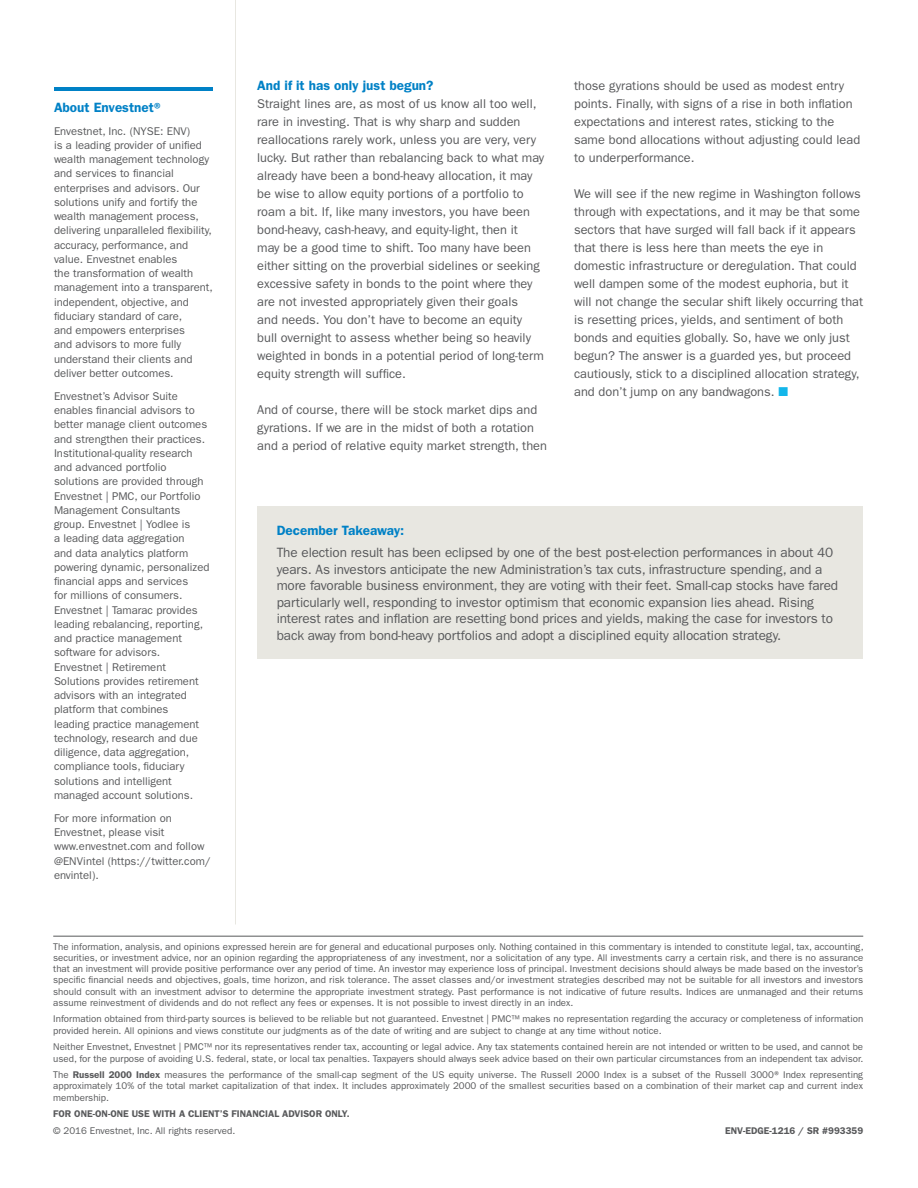
<style>
.page{position:relative;width:918px;height:1188px;background:#fff}
.page>*{position:absolute;margin:0;border:0;box-sizing:border-box;transform-origin:0 0}
.t1{font:13.5px/16.5px "ITC Franklin Gothic Std";letter-spacing:-.01em;color:#58595b}
.t2{font:600 13.5px "ITC Franklin Gothic Std";color:#0081c6}
.t3{font:12.75px/18px "ITC Franklin Gothic Std";color:#58595b}
.t4{font:11.25px/14.2px "ITC Franklin Gothic Std";color:#58595b}
.t5{font:9.75px/11.2px "ITC Franklin Gothic Std";color:#58595b;text-align:justify}
.t6{font:600 9.75px "ITC Franklin Gothic Std";color:#58595b}
.s1{color:#13b6ea}
.s2{font-weight:600}
</style>
<div class="page">
<hr style="left:54px;top:87px;width:159px;height:4px;background:#0081c6">
<div style="left:257px;top:507px;width:606px;height:152px;background:#e8e7e1"></div>
<hr style="left:235px;top:0;width:1px;height:924px;background:#e8e7e1">
<hr style="left:53px;top:936px;width:810px;height:1px;background:#58595b">
<h1 class="t2" style="left:54px;top:99px;width:111px">About Envestnet®</h1>
<p class="t4" style="left:54px;top:124px;width:160px">Envestnet, Inc. (NYSE: ENV)<br>is a leading provider of unified wealth management technology and services to financial enterprises and advisors. Our solutions unify and fortify the wealth management process, delivering unparalleled flexibility, accuracy, performance, and value. Envestnet enables<br>the transformation of wealth management into a transparent, independent, objective, and fiduciary standard of care,<br>and empowers enterprises<br>and advisors to more fully understand their clients and deliver better outcomes.</p>
<p class="t4" style="left:54px;top:389px;width:157px">Envestnet’s Advisor Suite enables financial advisors to better manage client outcomes and strengthen their practices.<br>Institutional-quality research and advanced portfolio solutions are provided through<br>Envestnet | PMC, our Portfolio<br>Management Consultants group. Envestnet | Yodlee is<br>a leading data aggregation<br>and data analytics platform powering dynamic, personalized financial apps and services<br>for millions of consumers.<br>Envestnet | Tamarac provides leading rebalancing, reporting, and practice management software for advisors.<br>Envestnet | Retirement<br>Solutions provides retirement advisors with an integrated platform that combines<br>leading practice management technology, research and due diligence, data aggregation, compliance tools, fiduciary solutions and intelligent managed account solutions.</p>
<p class="t4" style="left:54px;top:811px;width:158px">For more information on<br>Envestnet, please visit www.envestnet.com and follow @ENVintel (https://twitter.com/ envintel).</p>
<h1 class="t2" style="left:257px;top:77px;width:178px">And if it has only just begun?</h1>
<p class="t3" style="left:257px;top:95px;width:289px">Straight lines are, as most of us know all too well, rare in investing. That is why sharp and sudden reallocations rarely work, unless you are very, very lucky. But rather than rebalancing back to what may already have been a bond-heavy allocation, it may be wise to allow equity portions of a portfolio to roam a bit. If, like many investors, you have been bond-heavy, cash-heavy, and equity-light, then it<br>may be a good time to shift. Too many have been either sitting on the proverbial sidelines or seeking excessive safety in bonds to the point where they are not invested appropriately given their goals<br>and needs. You don’t have to become an equity bull overnight to assess whether being so heavily weighted in bonds in a potential period of long-term equity strength will suffice.</p>
<h2 class="t3" style="left:257px;top:401px;width:291px">And of course, there will be stock market dips and gyrations. If we are in the midst of both a rotation and a period of relative equity market strength, then</h2>
<h2 class="t3" style="left:574px;top:77px;width:288px">those gyrations should be used as modest entry points. Finally, with signs of a rise in both inflation expectations and interest rates, sticking to the same bond allocations without adjusting could lead to underperformance.</h2>
<p class="t3" style="left:574px;top:185px;width:291px">We will see if the new regime in Washington follows through with expectations, and it may be that some sectors that have surged will fall back if it appears that there is less here than meets the eye in domestic infrastructure or deregulation. That could well dampen some of the modest euphoria, but it will not change the secular shift likely occurring that is resetting prices, yields, and sentiment of both bonds and equities globally. So, have we only just begun? The answer is a guarded yes, but proceed cautiously, stick to a disciplined allocation strategy, and don’t jump on any bandwagons. <span class="s1">■</span></p>
<h1 class="t2" style="left:277px;top:523px;width:129px">December Takeaway:</h1>
<p class="t1" style="left:277px;top:545px;width:563px">The election result has been eclipsed by one of the best post-election performances in about 40 years. As investors anticipate the new Administration’s tax cuts, infrastructure spending, and a more favorable business environment, they are voting with their feet. Small-cap stocks have fared particularly well, responding to investor optimism that economic expansion lies ahead. Rising interest rates and inflation are resetting bond prices and yields, making the case for investors to back away from bond-heavy portfolios and adopt a disciplined equity allocation strategy.</p>
<p class="t5" style="left:53px;top:941px;width:812px">The information, analysis, and opinions expressed herein are for general and educational purposes only. Nothing contained in this commentary is intended to constitute legal, tax, accounting, securities, or investment advice, nor an opinion regarding the appropriateness of any investment, nor a solicitation of any type. All investments carry a certain risk, and there is no assurance that an investment will provide positive performance over any period of time. An investor may experience loss of principal. Investment decisions should always be made based on the investor’s specific financial needs and objectives, goals, time horizon, and risk tolerance. The asset classes and/or investment strategies described may not be suitable for all investors and investors should consult with an investment advisor to determine the appropriate investment strategy. Past performance is not indicative of future results. Indices are unmanaged and their returns assume reinvestment of dividends and do not reflect any fees or expenses. It is not possible to invest directly in an index.</p>
<p class="t5" style="left:53px;top:1014px;width:812px">Information obtained from third-party sources is believed to be reliable but not guaranteed. Envestnet | PMC™ makes no representation regarding the accuracy or completeness of information provided herein. All opinions and views constitute our judgments as of the date of writing and are subject to change at any time without notice.</p>
<p class="t5" style="left:53px;top:1041px;width:812px">Neither Envestnet, Envestnet | PMC™ nor its representatives render tax, accounting or legal advice. Any tax statements contained herein are not intended or written to be used, and cannot be used, for the purpose of avoiding U.S. federal, state, or local tax penalties. Taxpayers should always seek advice based on their own particular circumstances from an independent tax advisor.</p>
<p class="t5" style="left:53px;top:1069px;width:811px">The <span class="s2">Russell 2000 Index</span> measures the performance of the small-cap segment of the US equity universe. The Russell 2000 Index is a subset of the Russell 3000® Index representing approximately 10% of the total market capitalization of that index. It includes approximately 2000 of the smallest securities based on a combination of their market cap and current index membership.</p>
<p class="t6" style="left:53px;top:1108px;width:298px">FOR ONE-ON-ONE USE WITH A CLIENT’S FINANCIAL ADVISOR ONLY.</p>
<p class="t5" style="left:53px;top:1125px;width:184px">© 2016 Envestnet, Inc. All rights reserved.</p>
<p class="t6" style="left:725px;top:1125px;width:140px">ENV-EDGE-1216 / SR #993359</p>
</div>
